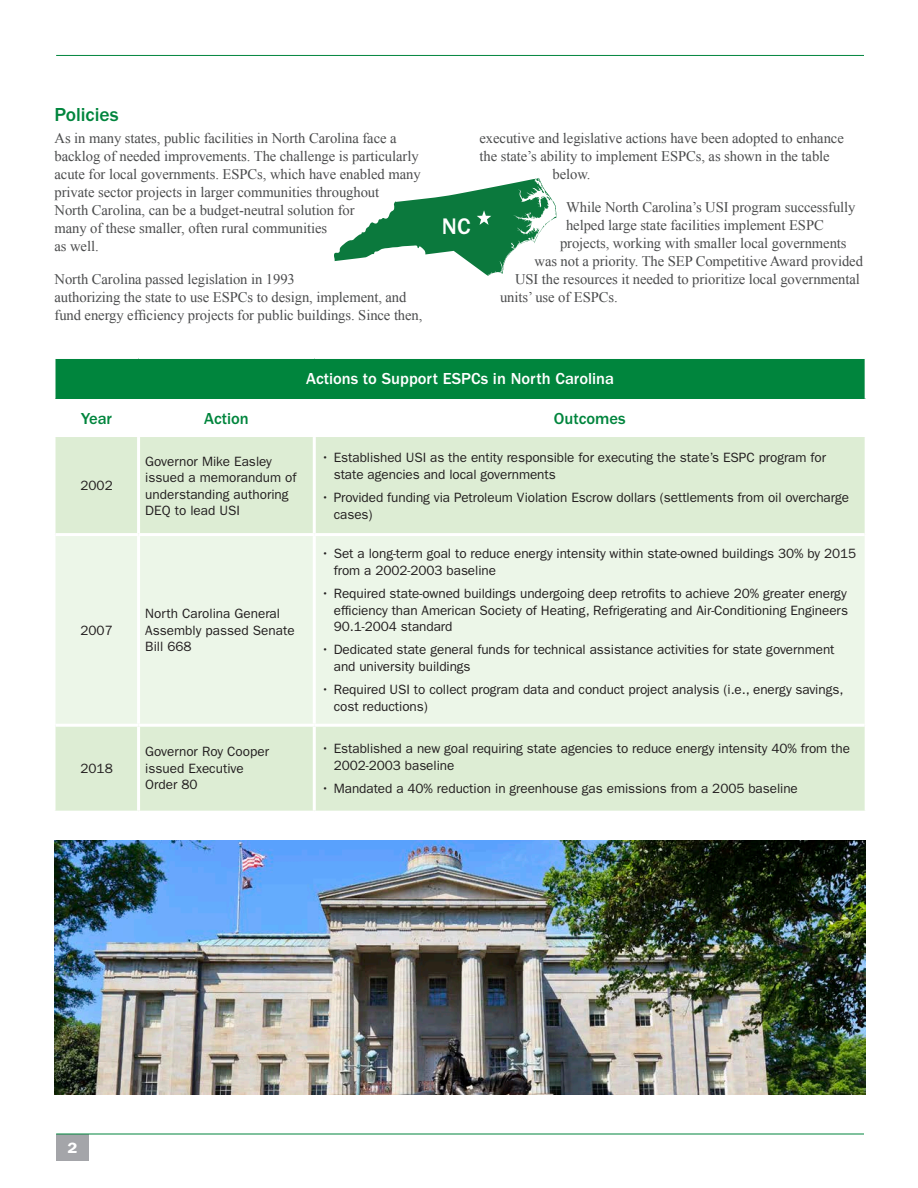
<style>
.page{position:relative;width:918px;height:1188px;background:#fff}
.page>*{position:absolute;margin:0;border:0;box-sizing:border-box;transform-origin:0 0}
.t1{font:500 23.25px "ITC Franklin Gothic Std";color:#fff}
.t2{font:500 19.5px "ITC Franklin Gothic Std";color:#00853d}
.table_subhead{font:500 16.5px "ITC Franklin Gothic Std";color:#fff}
.table_body{font:500 16.5px "ITC Franklin Gothic Std";color:#00853d}
.table_body_medium{font:500 16.5px "ITC Franklin Gothic Std";color:#00853d}
.office_name{font:600 15px "ITC Franklin Gothic Std";color:#fff;scale:1.1 1}
.body_text{font:14.7px/18px "Times New Roman";letter-spacing:-.005em;color:#4b4c4d}
.table_body-2{font:13.5px/16.5px "ITC Franklin Gothic Std";letter-spacing:-.005em;color:#231f20}
.table_body_medium-2{font:13.5px "ITC Franklin Gothic Std";color:#231f20}
</style>
<div class="page">
<div style="left:56px;top:1134px;width:33px;height:27px;background:#a4a5a9"></div>
<div style="left:55px;top:358px;width:810px;height:41px;background:#00853d"></div>
<div style="left:56px;top:437px;width:809px;height:374px;background:#ddedd4"></div>
<div style="left:56px;top:536px;width:809px;height:188px;background:#ecf6e8"></div>
<hr style="left:137px;top:437px;width:3px;height:96px;background:#fff">
<hr style="left:313px;top:437px;width:3px;height:96px;background:#fff">
<hr style="left:56px;top:533px;width:83px;height:3px;background:#fff">
<hr style="left:139px;top:533px;width:175px;height:3px;background:#fff">
<hr style="left:137px;top:536px;width:3px;height:188px;background:#fff">
<hr style="left:314px;top:533px;width:551px;height:3px;background:#fff">
<hr style="left:313px;top:536px;width:3px;height:188px;background:#fff">
<hr style="left:56px;top:724px;width:83px;height:3px;background:#fff">
<hr style="left:139px;top:724px;width:175px;height:3px;background:#fff">
<hr style="left:137px;top:727px;width:3px;height:84px;background:#fff">
<hr style="left:314px;top:724px;width:551px;height:3px;background:#fff">
<hr style="left:313px;top:727px;width:3px;height:84px;background:#fff">
<hr style="left:54px;top:357px;width:85px;height:2px;background:#fff">
<hr style="left:54px;top:359px;width:2px;height:40px;background:#fff">
<hr style="left:139px;top:357px;width:175px;height:2px;background:#fff">
<hr style="left:314px;top:357px;width:552px;height:2px;background:#fff">
<hr style="left:56px;top:1134px;width:808px;height:1px;background:#00853d">
<hr style="left:56px;top:55px;width:808px;height:1px;background:#00853d">
<svg style="left:334px;top:178px;width:223px;height:98px"></svg>
<img style="left:54px;top:840px;width:812px;height:254px">
<h1 class="t2" style="left:55px;top:104px;width:65px">Policies</h1>
<p class="body_text" style="left:55px;top:128px;width:368px">As in many states, public facilities in North Carolina face a backlog of needed improvements. The challenge is particularly acute for local governments. ESPCs, which have enabled many private sector projects in larger communities throughout<br>North Carolina, can be a budget-neutral solution for<br>many of these smaller, often rural communities<br>as well.</p>
<p class="body_text" style="left:55px;top:270px;width:370px">North Carolina passed legislation in 1993<br>authorizing the state to use ESPCs to design, implement, and fund energy efficiency projects for public buildings. Since then,</p>
<h1 class="t1" style="left:442px;top:214px;width:30px">NC</h1>
<p class="body_text" style="left:480px;top:128px;width:366px">executive and legislative actions have been adopted to enhance</p>
<p class="body_text" style="left:480px;top:146px;width:352px">the state’s ability to implement ESPCs, as shown in the table</p>
<p class="body_text" style="left:553px;top:164px;width:40px">below.</p>
<p class="body_text" style="left:566px;top:198px;width:291px">While North Carolina’s USI program successfully</p>
<p class="body_text" style="left:566px;top:216px;width:259px">helped large state facilities implement ESPC</p>
<p class="body_text" style="left:560px;top:234px;width:288px">projects, working with smaller local governments</p>
<p class="body_text" style="left:535px;top:252px;width:330px">was not a priority. The SEP Competitive Award provided</p>
<p class="body_text" style="left:515px;top:270px;width:346px">USI the resources it needed to prioritize local governmental</p>
<p class="body_text" style="left:500px;top:288px;width:119px">units’ use of ESPCs.</p>
<p class="table_subhead" style="left:306px;top:369px;width:310px">Actions to Support ESPCs in North Carolina</p>
<p class="table_body_medium" style="left:81px;top:409px;width:32px">Year</p>
<p class="table_body" style="left:204px;top:409px;width:46px">Action</p>
<p class="table_body" style="left:554px;top:409px;width:73px">Outcomes</p>
<p class="table_body_medium-2" style="left:80px;top:478px;width:34px">2002</p>
<p class="table_body_medium-2" style="left:80px;top:622px;width:34px">2007</p>
<p class="table_body_medium-2" style="left:80px;top:761px;width:34px">2018</p>
<p class="table_body-2" style="left:145px;top:453px;width:153px">Governor Mike Easley issued a memorandum of understanding authoring<br>DEQ to lead USI</p>
<p class="table_body-2" style="left:334px;top:450px;width:494px;text-indent:-13px">• Established USI as the entity responsible for executing the state’s ESPC program for state agencies and local governments</p>
<p class="table_body-2" style="left:334px;top:489px;width:517px;text-indent:-13px">• Provided funding via Petroleum Violation Escrow dollars (settlements from oil overcharge cases)</p>
<p class="table_body-2" style="left:145px;top:605px;width:151px">North Carolina General<br>Assembly passed Senate<br>Bill 668</p>
<p class="table_body-2" style="left:334px;top:546px;width:524px;text-indent:-13px">• Set a long-term goal to reduce energy intensity within state-owned buildings 30% by 2015 from a 2002-2003 baseline</p>
<p class="table_body-2" style="left:334px;top:585px;width:516px;text-align:justify;text-indent:-13px">• Required state-owned buildings undergoing deep retrofits to achieve 20% greater energy efficiency than American Society of Heating, Refrigerating and Air-Conditioning Engineers 90.1-2004 standard</p>
<p class="table_body-2" style="left:334px;top:642px;width:502px;text-indent:-13px">• Dedicated state general funds for technical assistance activities for state government and university buildings</p>
<p class="table_body-2" style="left:334px;top:681px;width:511px;text-indent:-13px">• Required USI to collect program data and conduct project analysis (i.e., energy savings, cost reductions)</p>
<p class="table_body-2" style="left:145px;top:744px;width:125px">Governor Roy Cooper issued Executive<br>Order 80</p>
<p class="table_body-2" style="left:334px;top:740px;width:518px;text-indent:-13px">• Established a new goal requiring state agencies to reduce energy intensity 40% from the<br>2002-2003 baseline</p>
<p class="table_body-2" style="left:321px;top:780px;width:478px">• Mandated a 40% reduction in greenhouse gas emissions from a 2005 baseline</p>
<p class="office_name" style="left:68px;top:1139px;width:10px">2</p>
</div>
